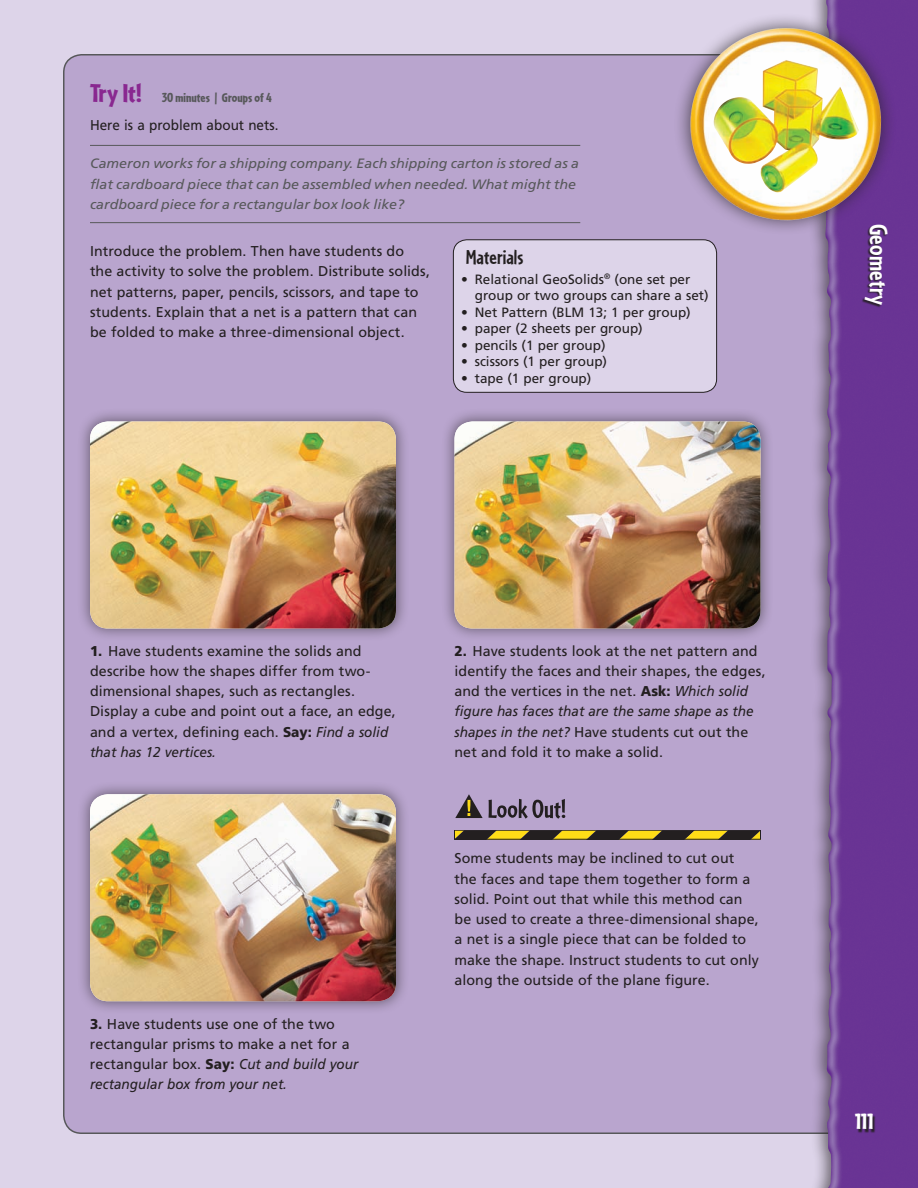
<style>
.page{position:relative;width:918px;height:1188px;background:#ddd4e9}
.page>*{position:absolute;margin:0;border:0;box-sizing:border-box;transform-origin:0 0}
.t1{font:700 27px "Cafeteria";color:#fff}
.t2{font:900 22.5px "Cafeteria";color:#fff}
.Sidebar_H1a{font:700 21px "Cafeteria";color:#231f20}
.Try_It_Steps{font:14.25px/20.2px "Frutiger LT Std";letter-spacing:.005em;color:#231f20}
.Text{font:14.25px/20.2px "Frutiger LT Std";letter-spacing:.005em;color:#231f20}
.Text-2{font:14.25px "Frutiger LT Std";letter-spacing:.005em;color:#231f20;scale:.95 1}
.Sidebar_BL{font:13.5px/16.5px "Frutiger LT Std";color:#231f20}
.Try_It_Real_Life_Pro{font:italic 13.5px/20.2px "Frutiger LT Std";color:#57585a;scale:1.05 1}
.H2_Try_It{font:900 13.5px "Cafeteria";color:#57585a}
.s1{font-size:27px;color:#892890}
.s2{font-weight:900}
.s3{font-style:italic}
</style>
<div class="page">
<div style="left:64px;top:55px;width:800px;height:1078px;background:#b9a5ce;border-radius:18px"></div>
<div style="left:808px;top:0;width:110px;height:1188px;background:#231f20;opacity:.6"></div>
<img style="left:825px;top:0;width:7px;height:1103px">
<div style="left:674px;top:13px;width:223px;height:222px;background:#231f20;opacity:.75"></div>
<img style="left:681px;top:18px;width:210px;height:213px">
<div style="left:861px;top:225px;width:26px;height:84px;background:#231f20;opacity:.9"></div>
<div style="left:855px;top:1115px;width:21px;height:18px;background:#231f20;opacity:.9"></div>
<div style="left:453px;top:240px;width:264px;height:152px;background:#ddd4e9;border-radius:14px"></div>
<div style="left:453px;top:239px;width:264px;height:154px;border:1px solid #231f20;border-radius:14px"></div>
<hr style="left:90px;top:145px;width:490px;height:1px;background:#57585a">
<hr style="left:90px;top:222px;width:490px;height:1px;background:#57585a">
<div style="left:77px;top:408px;width:332px;height:234px;background:#231f20;opacity:.6"></div>
<img style="left:90px;top:422px;width:306px;height:206px">
<div style="left:77px;top:781px;width:332px;height:234px;background:#231f20;opacity:.6"></div>
<img style="left:90px;top:794px;width:306px;height:207px">
<div style="left:441px;top:408px;width:333px;height:234px;background:#231f20;opacity:.6"></div>
<img style="left:454px;top:422px;width:306px;height:206px">
<svg style="left:489px;top:799px;width:76px;height:20px"></svg>
<svg style="left:455px;top:794px;width:28px;height:24px"></svg>
<svg style="left:456px;top:832px;width:302px;height:5px;background:#88761d"></svg>
<div style="left:454px;top:830px;width:306px;height:9px;border:1px solid #231f20"></div>
<img style="left:714px;top:60px;width:145px;height:132px">
<p class="H2_Try_It" style="left:90px;top:90px;width:183px"><span class="s1">Try It!</span> 30 minutes | Groups of 4</p>
<p class="Text-2" style="left:90px;top:117px;width:200px">Here is a problem about nets.</p>
<p class="Try_It_Real_Life_Pro" style="left:90px;top:154px;width:467px">Cameron works for a shipping company. Each shipping carton is stored as a flat cardboard piece that can be assembled when needed. What might the cardboard piece for a rectangular box look like?</p>
<p class="Text" style="left:90px;top:241px;width:342px">Introduce the problem. Then have students do the activity to solve the problem. Distribute solids, net patterns, paper, pencils, scissors, and tape to students. Explain that a net is a pattern that can be folded to make a three-dimensional object.</p>
<p class="Sidebar_H1a" style="left:466px;top:245px;width:59px">Materials</p>
<p class="Sidebar_BL" style="left:475px;top:271px;width:235px;text-indent:-14px">• Relational GeoSolids<sup>®</sup> (one set per group or two groups can share a set)</p>
<p class="Sidebar_BL" style="left:461px;top:304px;width:231px">• Net Pattern (BLM 13; 1 per group)</p>
<p class="Sidebar_BL" style="left:461px;top:320px;width:183px">• paper (2 sheets per group)</p>
<p class="Sidebar_BL" style="left:461px;top:337px;width:146px">• pencils (1 per group)</p>
<p class="Sidebar_BL" style="left:461px;top:353px;width:147px">• scissors (1 per group)</p>
<p class="Sidebar_BL" style="left:461px;top:370px;width:132px">• tape (1 per group)</p>
<h1 class="t1" style="left:894px;top:224px;width:83px;rotate:90deg">Geometry</h1>
<p class="Try_It_Steps" style="left:90px;top:641px;width:307px"><span class="s2">1.</span> Have students examine the solids and describe how the shapes differ from two&shy;dimensional shapes, such as rectangles.<br>Display a cube and point out a face, an edge, and a vertex, defining each. <span class="s2">Say:</span> <span class="s3">Find a solid that has 12 vertices.</span></p>
<p class="Try_It_Steps" style="left:90px;top:1014px;width:270px"><span class="s2">3.</span> Have students use one of the two rectangular prisms to make a net for a rectangular box. <span class="s2">Say:</span> <span class="s3">Cut and build your rectangular box from your net.</span></p>
<p class="Try_It_Steps" style="left:454px;top:641px;width:313px"><span class="s2">2.</span> Have students look at the net pattern and identify the faces and their shapes, the edges, and the vertices in the net. <span class="s2">Ask:</span> <span class="s3">Which solid figure has faces that are the same shape as the shapes in the net?</span> Have students cut out the net and fold it to make a solid.</p>
<p class="Text" style="left:454px;top:848px;width:306px">Some students may be inclined to cut out the faces and tape them together to form a solid. Point out that while this method can be used to create a three-dimensional shape, a net is a single piece that can be folded to make the shape. Instruct students to cut only along the outside of the plane figure.</p>
<h2 class="t2" style="left:855px;top:1109px;width:20px">111</h2>
</div>
